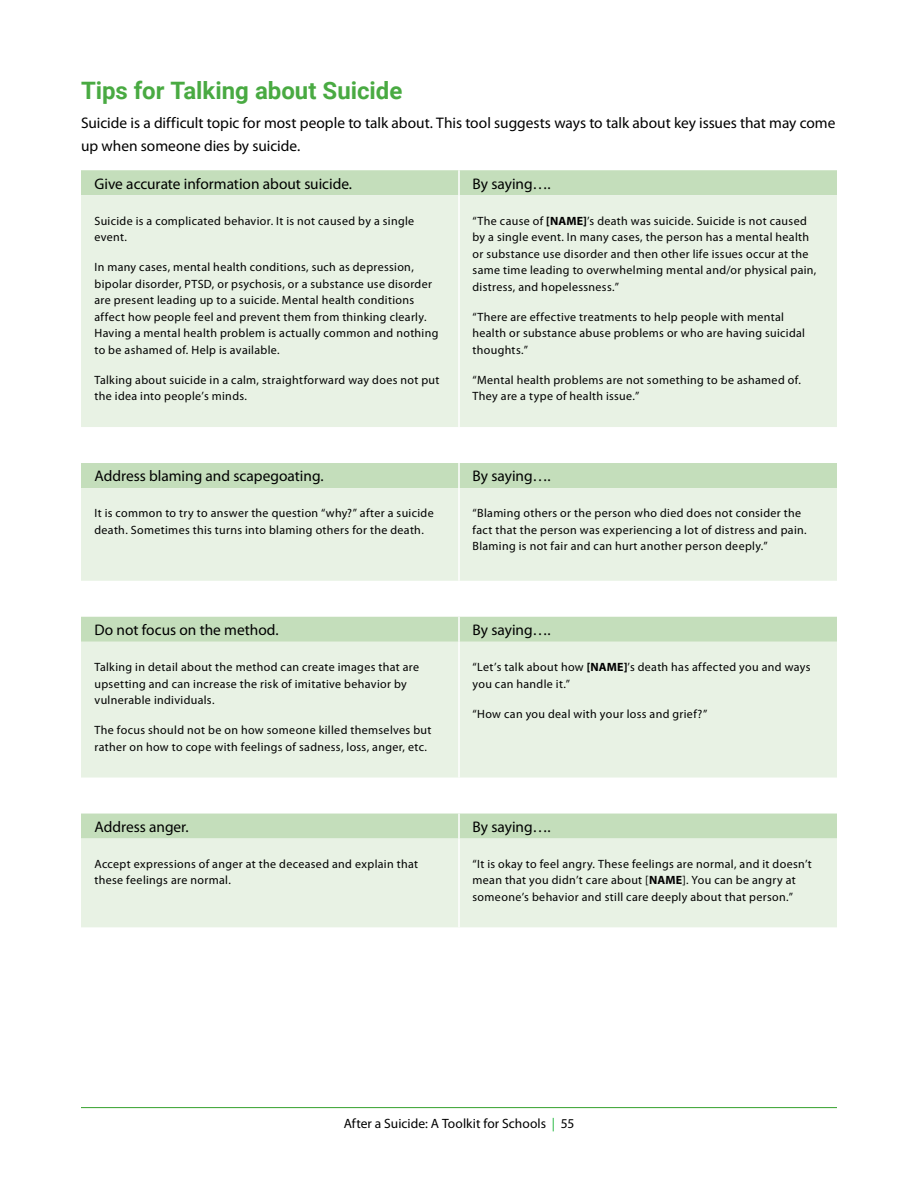
<style>
.page{position:relative;width:918px;height:1188px;background:#fff}
.page>*{position:absolute;margin:0;border:0;box-sizing:border-box;transform-origin:0 0}
.t1{font:700 24px "Roboto";color:#49aa42}
.Table_Header_app{font:15.3px "Myriad Pro";color:#000}
.Body{font:15.3px/22.5px "Myriad Pro";color:#000}
.t2{font:13.5px "Myriad Pro";letter-spacing:.005em;color:#000}
.Table_body{font:12px/16.5px "Myriad Pro";letter-spacing:.03em;color:#000}
.s1{font-weight:700}
.s2{color:#1eb53a}
</style>
<div class="page">
<hr style="left:81px;top:1107px;width:756px;height:1px;background:#49aa42">
<div style="left:81px;top:170px;width:756px;height:25px;background:#c4debb"></div>
<div style="left:81px;top:195px;width:756px;height:232px;background:#e8f2e4"></div>
<hr style="left:458px;top:195px;width:2px;height:232px;background:#fff">
<hr style="left:458px;top:170px;width:2px;height:25px;background:#fff">
<div style="left:81px;top:463px;width:756px;height:25px;background:#c4debb"></div>
<div style="left:81px;top:488px;width:756px;height:93px;background:#e8f2e4"></div>
<hr style="left:458px;top:488px;width:2px;height:93px;background:#fff">
<hr style="left:458px;top:463px;width:2px;height:25px;background:#fff">
<div style="left:81px;top:617px;width:756px;height:25px;background:#c4debb"></div>
<div style="left:81px;top:642px;width:756px;height:136px;background:#e8f2e4"></div>
<hr style="left:458px;top:642px;width:2px;height:136px;background:#fff">
<hr style="left:458px;top:617px;width:2px;height:25px;background:#fff">
<div style="left:81px;top:814px;width:756px;height:25px;background:#c4debb"></div>
<div style="left:81px;top:839px;width:756px;height:88px;background:#e8f2e4"></div>
<hr style="left:458px;top:839px;width:2px;height:88px;background:#fff">
<hr style="left:458px;top:814px;width:2px;height:25px;background:#fff">
<h2 class="t1" style="left:81px;top:74px;width:323px">Tips for Talking about Suicide</h2>
<p class="Body" style="left:81px;top:112px;width:756px">Suicide is a difficult topic for most people to talk about. This tool suggests ways to talk about key issues that may come up when someone dies by suicide.</p>
<p class="Table_Header_app" style="left:94px;top:174px;width:259px">Give accurate information about suicide.</p>
<p class="Table_Header_app" style="left:472px;top:174px;width:80px">By saying….</p>
<p class="Table_body" style="left:94px;top:212px;width:321px">Suicide is a complicated behavior. It is not caused by a single event.</p>
<p class="Table_body" style="left:94px;top:259px;width:345px">In many cases, mental health conditions, such as depression, bipolar disorder, PTSD, or psychosis, or a substance use disorder are present leading up to a suicide. Mental health conditions affect how people feel and prevent them from thinking clearly.<br>Having a mental health problem is actually common and nothing to be ashamed of. Help is available.</p>
<p class="Table_body" style="left:94px;top:371px;width:347px">Talking about suicide in a calm, straightforward way does not put the idea into people’s minds.</p>
<p class="Table_body" style="left:472px;top:212px;width:345px">“The cause of <span class="s1">[NAME]</span>’s death was suicide. Suicide is not caused by a single event. In many cases, the person has a mental health or substance use disorder and then other life issues occur at the same time leading to overwhelming mental and/or physical pain, distress, and hopelessness.”</p>
<p class="Table_body" style="left:472px;top:308px;width:334px">“There are effective treatments to help people with mental health or substance abuse problems or who are having suicidal thoughts.”</p>
<p class="Table_body" style="left:472px;top:371px;width:330px">“Mental health problems are not something to be ashamed of.<br>They are a type of health issue.”</p>
<p class="Table_Header_app" style="left:94px;top:467px;width:231px">Address blaming and scapegoating.</p>
<p class="Table_Header_app" style="left:472px;top:467px;width:80px">By saying….</p>
<p class="Table_body" style="left:94px;top:505px;width:341px">It is common to try to answer the question “why?” after a suicide death. Sometimes this turns into blaming others for the death.</p>
<p class="Table_body" style="left:472px;top:505px;width:336px">“Blaming others or the person who died does not consider the fact that the person was experiencing a lot of distress and pain.<br>Blaming is not fair and can hurt another person deeply.”</p>
<p class="Table_Header_app" style="left:94px;top:620px;width:186px">Do not focus on the method.</p>
<p class="Table_Header_app" style="left:472px;top:620px;width:80px">By saying….</p>
<p class="Table_body" style="left:94px;top:659px;width:326px">Talking in detail about the method can create images that are upsetting and can increase the risk of imitative behavior by vulnerable individuals.</p>
<p class="Table_body" style="left:94px;top:722px;width:338px">The focus should not be on how someone killed themselves but rather on how to cope with feelings of sadness, loss, anger, etc.</p>
<p class="Table_body" style="left:472px;top:659px;width:340px">“Let’s talk about how <span class="s1">[NAME]</span>’s death has affected you and ways you can handle it.”</p>
<p class="Table_body" style="left:472px;top:705px;width:236px">“How can you deal with your loss and grief?”</p>
<p class="Table_Header_app" style="left:94px;top:817px;width:96px">Address anger.</p>
<p class="Table_Header_app" style="left:472px;top:817px;width:80px">By saying….</p>
<p class="Table_body" style="left:94px;top:855px;width:325px">Accept expressions of anger at the deceased and explain that these feelings are normal.</p>
<p class="Table_body" style="left:472px;top:855px;width:341px">“It is okay to feel angry. These feelings are normal, and it doesn’t mean that you didn’t care about [<span class="s1">NAME</span>]. You can be angry at someone’s behavior and still care deeply about that person.”</p>
<p class="t2" style="left:344px;top:1115px;width:232px">After a Suicide: A Toolkit for Schools <span class="s2">|</span> 55</p>
</div>
